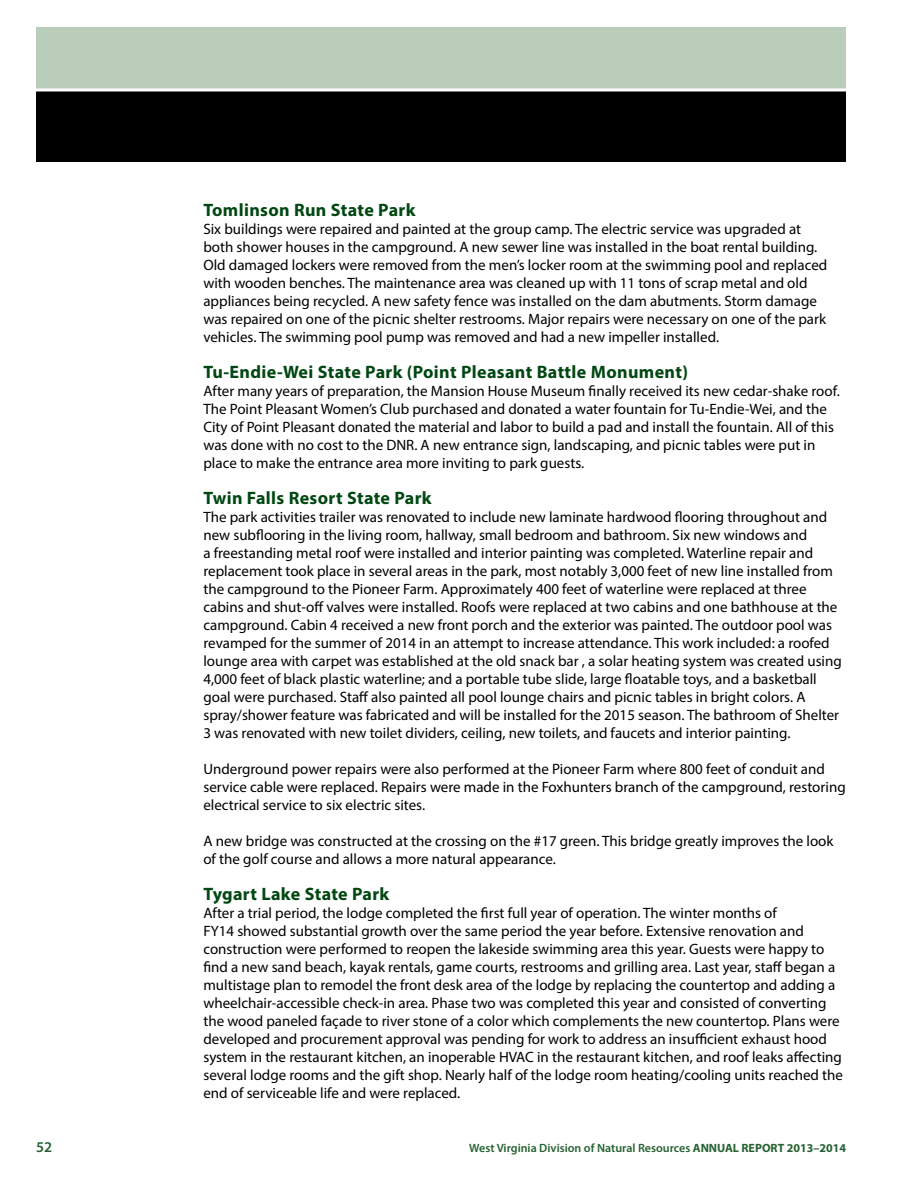
<style>
.page{position:relative;width:918px;height:1188px;background:#fff}
.page>*{position:absolute;margin:0;border:0;box-sizing:border-box;transform-origin:0 0}
.t1{font:700 18px "Myriad Pro";letter-spacing:.02em;color:#004712}
.t2{font:15px/18px "Myriad Pro";color:#000}
.t3{font:600 15px "Myriad Pro";color:#276232}
.t4{font:600 12px "Myriad Pro";color:#276232}
.s1{font-weight:700}
</style>
<div class="page">
<div style="left:36px;top:90px;width:810px;height:72px;background:#000"></div>
<div style="left:36px;top:27px;width:810px;height:63px;background:#bacdba"></div>
<svg style="left:36px;top:88px;width:810px;height:4px;background:#d6d9d6"></svg>
<p class="t1" style="left:203px;top:198px;width:214px">Tomlinson Run State Park</p>
<p class="t2" style="left:203px;top:220px;width:625px">Six buildings were repaired and painted at the group camp. The electric service was upgraded at both shower houses in the campground. A new sewer line was installed in the boat rental building.<br>Old damaged lockers were removed from the men’s locker room at the swimming pool and replaced with wooden benches. The maintenance area was cleaned up with 11 tons of scrap metal and old appliances being recycled. A new safety fence was installed on the dam abutments. Storm damage was repaired on one of the picnic shelter restrooms. Major repairs were necessary on one of the park vehicles. The swimming pool pump was removed and had a new impeller installed.</p>
<p class="t1" style="left:203px;top:360px;width:486px">Tu-Endie-Wei State Park (Point Pleasant Battle Monument)</p>
<p class="t2" style="left:203px;top:382px;width:638px">After many years of preparation, the Mansion House Museum finally received its new cedar-shake roof.<br>The Point Pleasant Women’s Club purchased and donated a water fountain for Tu-Endie-Wei, and the City of Point Pleasant donated the material and labor to build a pad and install the fountain. All of this was done with no cost to the DNR. A new entrance sign, landscaping, and picnic tables were put in place to make the entrance area more inviting to park guests.</p>
<p class="t1" style="left:203px;top:486px;width:230px">Twin Falls Resort State Park</p>
<p class="t2" style="left:203px;top:508px;width:640px">The park activities trailer was renovated to include new laminate hardwood flooring throughout and new subflooring in the living room, hallway, small bedroom and bathroom. Six new windows and<br>a freestanding metal roof were installed and interior painting was completed. Waterline repair and replacement took place in several areas in the park, most notably 3,000 feet of new line installed from the campground to the Pioneer Farm. Approximately 400 feet of waterline were replaced at three cabins and shut-off valves were installed. Roofs were replaced at two cabins and one bathhouse at the campground. Cabin 4 received a new front porch and the exterior was painted. The outdoor pool was revamped for the summer of 2014 in an attempt to increase attendance. This work included: a roofed lounge area with carpet was established at the old snack bar , a solar heating system was created using 4,000 feet of black plastic waterline; and a portable tube slide, large floatable toys, and a basketball goal were purchased. Staff also painted all pool lounge chairs and picnic tables in bright colors. A spray/shower feature was fabricated and will be installed for the 2015 season. The bathroom of Shelter 3 was renovated with new toilet dividers, ceiling, new toilets, and faucets and interior painting.</p>
<p class="t2" style="left:203px;top:760px;width:644px">Underground power repairs were also performed at the Pioneer Farm where 800 feet of conduit and service cable were replaced. Repairs were made in the Foxhunters branch of the campground, restoring electrical service to six electric sites.</p>
<p class="t2" style="left:203px;top:832px;width:632px">A new bridge was constructed at the crossing on the #17 green. This bridge greatly improves the look of the golf course and allows a more natural appearance.</p>
<p class="t1" style="left:203px;top:882px;width:187px">Tygart Lake State Park</p>
<p class="t2" style="left:203px;top:904px;width:641px">After a trial period, the lodge completed the first full year of operation. The winter months of<br>FY14 showed substantial growth over the same period the year before. Extensive renovation and construction were performed to reopen the lakeside swimming area this year. Guests were happy to find a new sand beach, kayak rentals, game courts, restrooms and grilling area. Last year, staff began a multistage plan to remodel the front desk area of the lodge by replacing the countertop and adding a wheelchair-accessible check-in area. Phase two was completed this year and consisted of converting the wood paneled façade to river stone of a color which complements the new countertop. Plans were developed and procurement approval was pending for work to address an insufficient exhaust hood system in the restaurant kitchen, an inoperable HVAC in the restaurant kitchen, and roof leaks affecting several lodge rooms and the gift shop. Nearly half of the lodge room heating/cooling units reached the end of serviceable life and were replaced.</p>
<p class="t3" style="left:36px;top:1137px;width:18px">52</p>
<p class="t4" style="left:469px;top:1140px;width:378px">West Virginia Division of Natural Resources <span class="s1">ANNUAL REPORT 2013–2014</span></p>
</div>
